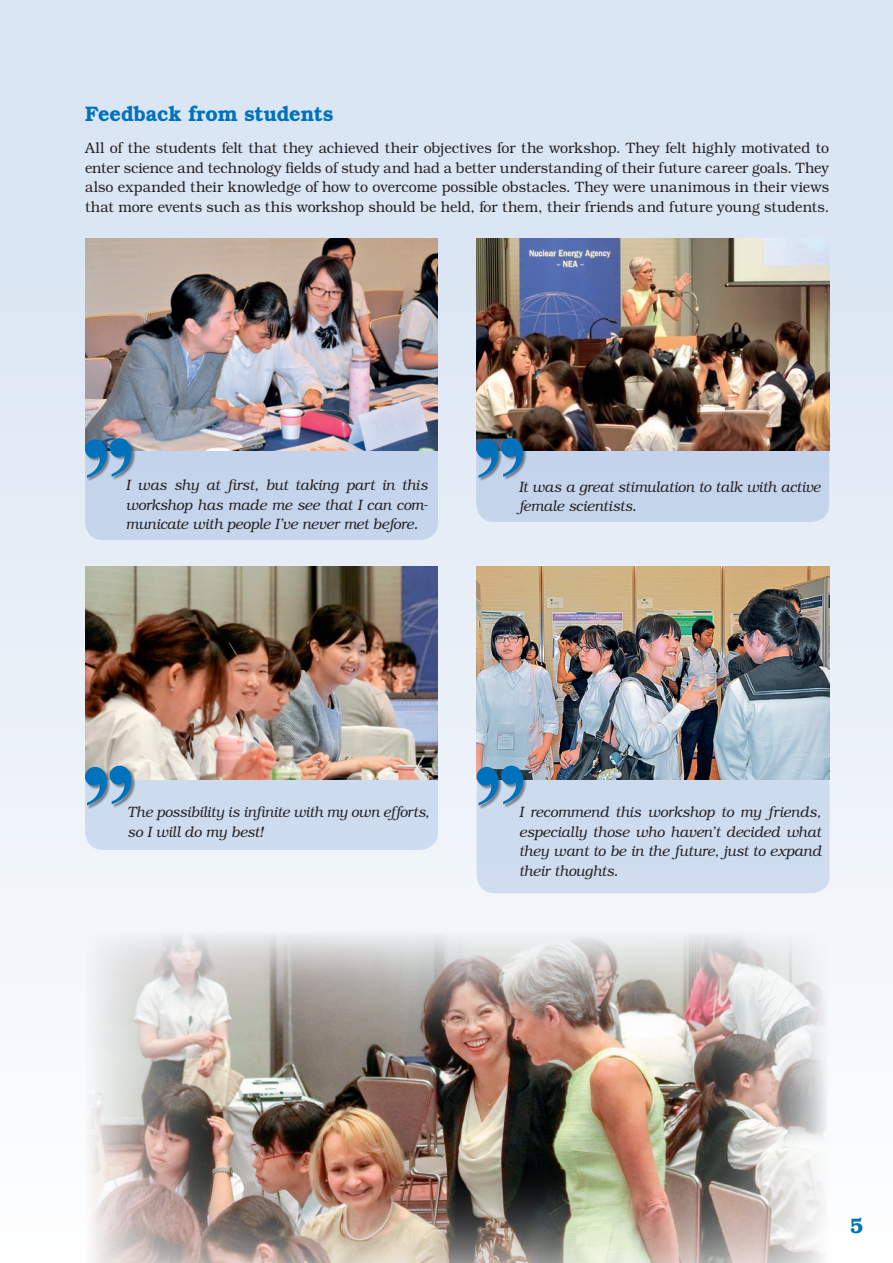
<style>
.page{position:relative;width:893px;height:1263px;background:#fff}
.page>*{position:absolute;margin:0;border:0;box-sizing:border-box;transform-origin:0 0}
.Titre_dans_txt{font:600 21px "Bookman Std";letter-spacing:-.005em;color:#0072bc;scale:.95 1}
.Texte_courant{font:300 15px/19.5px "Bookman Std";color:#231f20;text-align:justify;scale:.95 1}
.Texte_courant-2{font:italic 300 15px/19.5px "Bookman Std";letter-spacing:-.005em;color:#231f20;text-align:justify;scale:.95 1}
.Texte_courant-3{font:italic 300 15px/19.5px "Bookman Std";letter-spacing:-.005em;color:#231f20;scale:.94 1}
</style>
<div class="page">
<div style="left:0;top:0;width:893px;height:1263px;background:linear-gradient(to bottom,#d5e2f2,#fdfdfe)"></div>
<img style="left:84px;top:930px;width:746px;height:333px">
<div style="left:85px;top:435px;width:353px;height:105px;background:#c3d4eb;border-radius:18px"></div>
<img style="left:85px;top:238px;width:353px;height:213px">
<div style="left:85px;top:438px;width:50px;height:44px;background:#231f20;opacity:.5"></div>
<svg style="left:85px;top:438px;width:46px;height:40px"></svg>
<div style="left:85px;top:723px;width:353px;height:127px;background:#cddbef;border-radius:18px"></div>
<img style="left:85px;top:567px;width:353px;height:212px">
<div style="left:85px;top:766px;width:50px;height:43px;background:#231f20;opacity:.5"></div>
<svg style="left:85px;top:766px;width:46px;height:39px"></svg>
<div style="left:476px;top:417px;width:353px;height:105px;background:#c3d4eb;border-radius:18px"></div>
<img style="left:476px;top:238px;width:353px;height:213px">
<div style="left:477px;top:438px;width:50px;height:44px;background:#231f20;opacity:.5"></div>
<svg style="left:477px;top:438px;width:46px;height:40px"></svg>
<div style="left:477px;top:767px;width:353px;height:126px;background:#cddcef;border-radius:18px"></div>
<img style="left:476px;top:567px;width:353px;height:212px">
<div style="left:477px;top:766px;width:50px;height:43px;background:#231f20;opacity:.5"></div>
<svg style="left:477px;top:766px;width:46px;height:39px"></svg>
<p class="Titre_dans_txt" style="left:85px;top:101px;width:263px">Feedback from students</p>
<p class="Texte_courant" style="left:85px;top:138px;width:785px">All of the students felt that they achieved their objectives for the workshop. They felt highly motivated to enter science and technology fields of study and had a better understanding of their future career goals. They also expanded their knowledge of how to overcome possible obstacles. They were unanimous in their views that more events such as this workshop should be held, for them, their friends and future young students.</p>
<p class="Texte_courant-2" style="left:126px;top:476px;width:320px">I was shy at first, but taking part in this workshop has made me see that I can com&shy;municate with people I’ve never met before.</p>
<p class="Texte_courant-2" style="left:519px;top:477px;width:319px">It was a great stimulation to talk with active female scientists.</p>
<p class="Texte_courant-3" style="left:128px;top:803px;width:323px">The possibility is infinite with my own efforts, so I will do my best!</p>
<p class="Texte_courant-2" style="left:519px;top:803px;width:319px">I recommend this workshop to my friends, especially those who haven’t decided what they want to be in the future, just to expand their thoughts.</p>
<p class="Titre_dans_txt" style="left:850px;top:1213px;width:15px">5</p>
</div>
